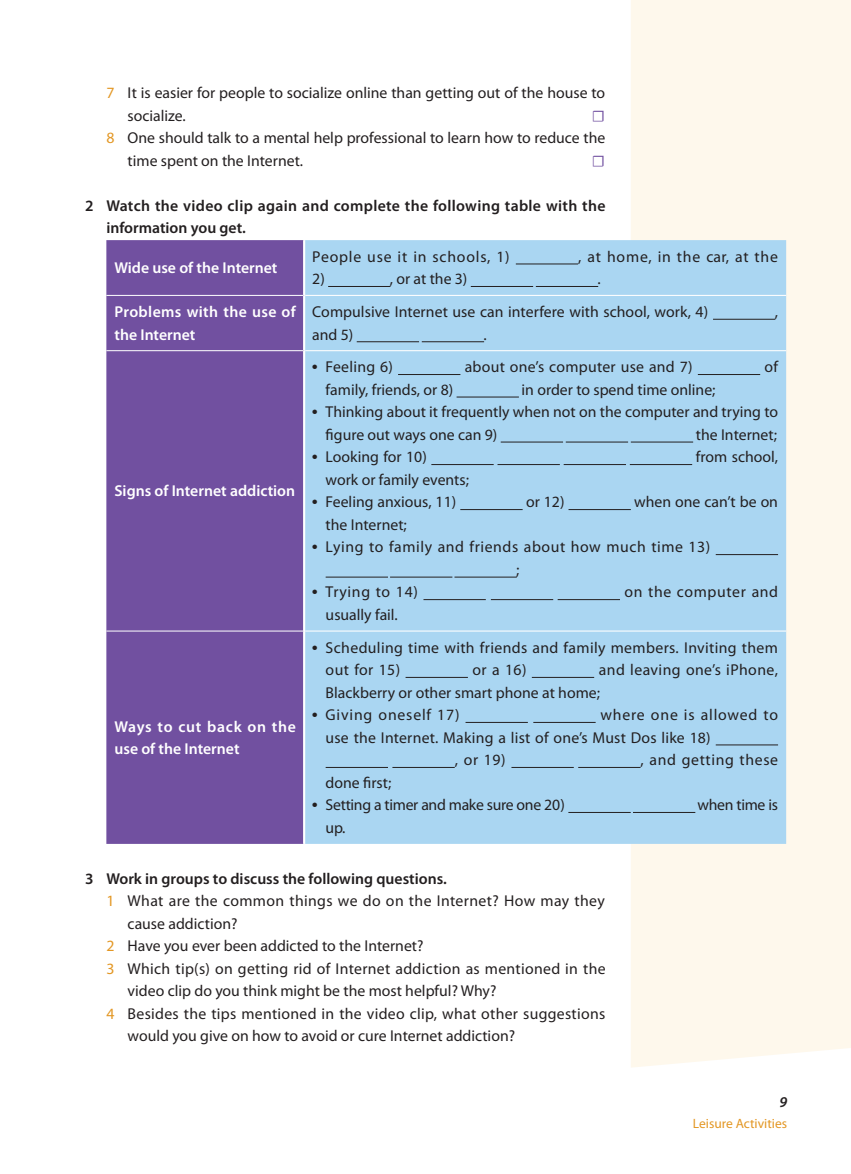
<style>
.page{position:relative;width:851px;height:1174px;background:#fff}
.page>*{position:absolute;margin:0;border:0;box-sizing:border-box;transform-origin:0 0}
.t1{font:15.75px/22.5px "Myriad Pro";color:#231f20}
.t2{font:15.75px "Myriad Pro";letter-spacing:.02em;color:#231f20}
.t3{font:15.75px/22.5px "Myriad Pro";letter-spacing:.025em;color:#231f20}
.t4{font:15.75px "Myriad Pro";letter-spacing:.05em;color:#231f20}
.t5{font:600 15.75px/22.5px "Myriad Pro";color:#fff}
.t6{font:600 15.75px/22.5px "Myriad Pro";letter-spacing:.02em;color:#231f20}
.t7{font:15.75px/22.5px "Myriad Pro";letter-spacing:.035em;color:#231f20}
.t8{font:15.75px "Myriad Pro";letter-spacing:.04em;color:#231f20}
.t9{font:600 15.75px "Myriad Pro";color:#231f20}
.t10{font:15.75px "Myriad Pro";letter-spacing:-.02em;color:#231f20}
.t11{font:600 15.75px/22.5px "Myriad Pro";letter-spacing:.025em;color:#fff}
.t12{font:15.75px "Minion Pro";color:#7150a0}
.t13{font:italic 600 15px "Myriad Pro";color:#231f20}
.t14{font:13.5px "Myriad Pro";color:#e39724}
.s1{color:#e39724}
.s2{font-family:"Times"}
</style>
<div class="page">
<div style="left:631px;top:0;width:219px;height:1067px;background:#fef8ec"></div>
<div style="left:106px;top:240px;width:197px;height:604px;background:#7150a0"></div>
<div style="left:305px;top:240px;width:481px;height:604px;background:#aad6f2"></div>
<hr style="left:106px;top:295px;width:197px;height:1px;background:#fff">
<hr style="left:106px;top:350px;width:197px;height:1px;background:#fff">
<hr style="left:106px;top:630px;width:197px;height:1px;background:#fff">
<hr style="left:305px;top:295px;width:481px;height:1px;background:#fff">
<hr style="left:305px;top:350px;width:481px;height:1px;background:#fff">
<hr style="left:305px;top:630px;width:481px;height:1px;background:#fff">
<hr style="left:515px;top:263px;width:63px;height:1px;background:#231f20">
<hr style="left:328px;top:286px;width:62px;height:1px;background:#231f20">
<hr style="left:470px;top:286px;width:63px;height:1px;background:#231f20">
<hr style="left:535px;top:286px;width:63px;height:1px;background:#231f20">
<hr style="left:713px;top:319px;width:62px;height:1px;background:#231f20">
<hr style="left:356px;top:341px;width:63px;height:1px;background:#231f20">
<hr style="left:421px;top:341px;width:63px;height:1px;background:#231f20">
<hr style="left:398px;top:374px;width:62px;height:1px;background:#231f20">
<hr style="left:697px;top:374px;width:63px;height:1px;background:#231f20">
<hr style="left:456px;top:396px;width:63px;height:1px;background:#231f20">
<hr style="left:500px;top:441px;width:63px;height:1px;background:#231f20">
<hr style="left:565px;top:441px;width:63px;height:1px;background:#231f20">
<hr style="left:630px;top:441px;width:63px;height:1px;background:#231f20">
<hr style="left:431px;top:464px;width:62px;height:1px;background:#231f20">
<hr style="left:497px;top:464px;width:62px;height:1px;background:#231f20">
<hr style="left:563px;top:464px;width:63px;height:1px;background:#231f20">
<hr style="left:629px;top:464px;width:63px;height:1px;background:#231f20">
<hr style="left:460px;top:509px;width:62px;height:1px;background:#231f20">
<hr style="left:568px;top:509px;width:62px;height:1px;background:#231f20">
<hr style="left:715px;top:554px;width:63px;height:1px;background:#231f20">
<hr style="left:325px;top:576px;width:63px;height:1px;background:#231f20">
<hr style="left:390px;top:576px;width:62px;height:1px;background:#231f20">
<hr style="left:454px;top:576px;width:62px;height:1px;background:#231f20">
<hr style="left:423px;top:599px;width:62px;height:1px;background:#231f20">
<hr style="left:491px;top:599px;width:62px;height:1px;background:#231f20">
<hr style="left:557px;top:599px;width:63px;height:1px;background:#231f20">
<hr style="left:405px;top:677px;width:63px;height:1px;background:#231f20">
<hr style="left:531px;top:677px;width:63px;height:1px;background:#231f20">
<hr style="left:465px;top:722px;width:63px;height:1px;background:#231f20">
<hr style="left:533px;top:722px;width:62px;height:1px;background:#231f20">
<hr style="left:715px;top:744px;width:63px;height:1px;background:#231f20">
<hr style="left:325px;top:767px;width:63px;height:1px;background:#231f20">
<hr style="left:392px;top:767px;width:62px;height:1px;background:#231f20">
<hr style="left:511px;top:767px;width:62px;height:1px;background:#231f20">
<hr style="left:578px;top:767px;width:62px;height:1px;background:#231f20">
<hr style="left:568px;top:812px;width:62px;height:1px;background:#231f20">
<hr style="left:633px;top:812px;width:62px;height:1px;background:#231f20">
<p class="t1" style="left:128px;top:81px;width:479px;text-indent:-21px"><span class="s1">7</span> It is easier for people to socialize online than getting out of the house to socialize.</p>
<p class="t12" style="left:591px;top:105px;width:15px">☐</p>
<p class="t1" style="left:106px;top:126px;width:500px"><span class="s1">8</span> One should talk to a mental help professional to learn how to reduce the</p>
<p class="t1" style="left:128px;top:149px;width:177px">time spent on the Internet.</p>
<p class="t12" style="left:591px;top:150px;width:15px">☐</p>
<p class="t6" style="left:106px;top:194px;width:500px;text-indent:-21px">2 Watch the video clip again and complete the following table with the information you get.</p>
<p class="t5" style="left:114px;top:256px;width:164px">Wide use of the Internet</p>
<p class="t4" style="left:312px;top:247px;width:199px">People use it in schools, 1)</p>
<p class="t4" style="left:578px;top:247px;width:201px">, at home, in the car, at the</p>
<p class="t1" style="left:312px;top:267px;width:14px">2)</p>
<p class="t1" style="left:390px;top:267px;width:79px">, or at the 3)</p>
<p class="t1" style="left:597px;top:267px;width:5px">.</p>
<p class="t11" style="left:114px;top:300px;width:183px">Problems with the use of the Internet</p>
<p class="t1" style="left:312px;top:300px;width:397px">Compulsive Internet use can interfere with school, work, 4)</p>
<p class="t1" style="left:774px;top:300px;width:5px">,</p>
<p class="t1" style="left:312px;top:323px;width:43px">and 5)</p>
<p class="t1" style="left:483px;top:323px;width:5px">.</p>
<p class="t5" style="left:114px;top:479px;width:182px">Signs of Internet addiction</p>
<p class="t1" style="left:312px;top:355px;width:82px"><span class="s2">•</span> Feeling 6)</p>
<p class="t1" style="left:464px;top:355px;width:229px">about one’s computer use and 7)</p>
<p class="t1" style="left:764px;top:355px;width:15px">of</p>
<p class="t1" style="left:325px;top:378px;width:129px">family, friends, or 8)</p>
<p class="t1" style="left:521px;top:378px;width:195px">in order to spend time online;</p>
<p class="t1" style="left:325px;top:400px;width:454px;text-indent:-13px"><span class="s2">•</span> Thinking about it frequently when not on the computer and trying to figure out ways one can 9)</p>
<p class="t1" style="left:695px;top:423px;width:83px">the Internet;</p>
<p class="t1" style="left:312px;top:445px;width:116px"><span class="s2">•</span> Looking for 10)</p>
<p class="t1" style="left:695px;top:445px;width:83px">from school,</p>
<p class="t1" style="left:325px;top:468px;width:145px">work or family events;</p>
<p class="t1" style="left:312px;top:490px;width:145px"><span class="s2">•</span> Feeling anxious, 11)</p>
<p class="t1" style="left:526px;top:490px;width:40px">or 12)</p>
<p class="t1" style="left:634px;top:490px;width:145px">when one can’t be on</p>
<p class="t1" style="left:325px;top:513px;width:83px">the Internet;</p>
<p class="t7" style="left:516px;top:535px;width:196px;text-indent:-204px"><span class="s2">•</span> Lying to family and friends about how much time 13) ;</p>
<p class="t8" style="left:312px;top:582px;width:107px"><span class="s2">•</span> Trying to 14)</p>
<p class="t8" style="left:624px;top:582px;width:155px">on the computer and</p>
<p class="t1" style="left:325px;top:603px;width:74px">usually fail.</p>
<p class="t3" style="left:325px;top:636px;width:454px;text-indent:-13px"><span class="s2">•</span> Scheduling time with friends and family members. Inviting them out for 15)</p>
<p class="t1" style="left:325px;top:658px;width:453px;text-indent:273px">and leaving one’s iPhone,<br>Blackberry or other smart phone at home;</p>
<p class="t4" style="left:312px;top:705px;width:149px"><span class="s2">•</span> Giving oneself 17)</p>
<p class="t4" style="left:600px;top:705px;width:179px">where one is allowed to</p>
<p class="t1" style="left:325px;top:726px;width:386px">use the Internet. Making a list of one’s Must Dos like 18)</p>
<p class="t1" style="left:454px;top:748px;width:52px">, or 19)</p>
<p class="t8" style="left:640px;top:750px;width:139px">, and getting these</p>
<p class="t1" style="left:325px;top:771px;width:67px">done first;</p>
<p class="t10" style="left:312px;top:795px;width:254px"><span class="s2">•</span> Setting a timer and make sure one 20)</p>
<p class="t10" style="left:697px;top:795px;width:82px">when time is</p>
<p class="t1" style="left:325px;top:816px;width:21px">up.</p>
<p class="t9" style="left:85px;top:868px;width:363px">3 Work in groups to discuss the following questions.</p>
<p class="t3" style="left:106px;top:889px;width:500px"><span class="s1">1</span> What are the common things we do on the Internet? How may they</p>
<p class="t1" style="left:128px;top:912px;width:111px">cause addiction?</p>
<p class="t1" style="left:106px;top:934px;width:318px"><span class="s1">2</span> Have you ever been addicted to the Internet?</p>
<p class="t2" style="left:106px;top:959px;width:500px"><span class="s1">3</span> Which tip(s) on getting rid of Internet addiction as mentioned in the</p>
<p class="t1" style="left:128px;top:979px;width:370px">video clip do you think might be the most helpful? Why?</p>
<p class="t2" style="left:106px;top:1004px;width:500px"><span class="s1">4</span> Besides the tips mentioned in the video clip, what other suggestions</p>
<p class="t1" style="left:128px;top:1024px;width:389px">would you give on how to avoid or cure Internet addiction?</p>
<p class="t1" style="left:472px;top:658px;width:55px">or a 16)</p>
<p class="t5" style="left:114px;top:714px;width:183px">Ways to cut back on the use of the Internet</p>
<p class="t13" style="left:779px;top:1092px;width:9px">9</p>
<p class="t14" style="left:692px;top:1115px;width:96px">Leisure Activities</p>
</div>
